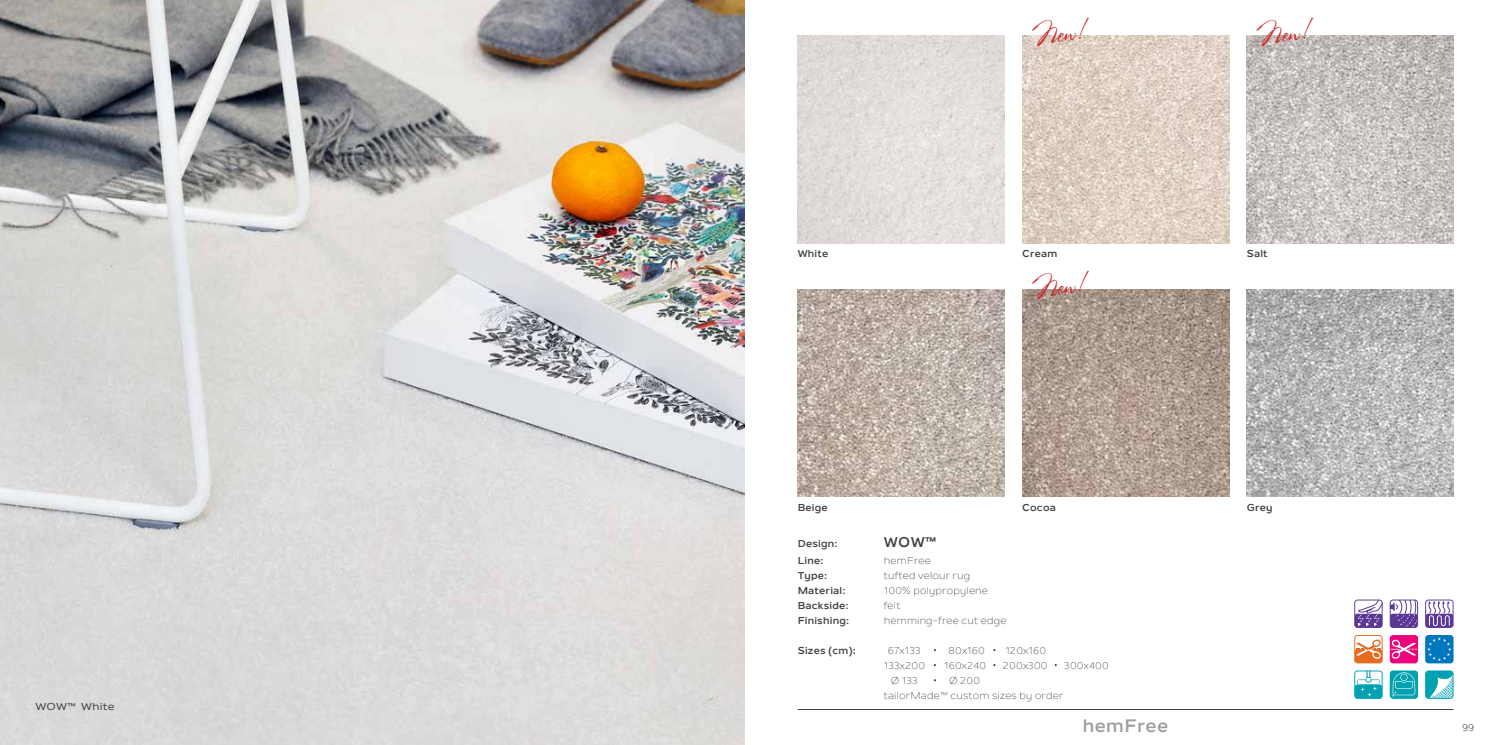
<style>
.page{position:relative;width:1489px;height:745px;background:#fff}
.page>*{position:absolute;margin:0;border:0;box-sizing:border-box;transform-origin:0 0}
.t1{font:25px "Stephanie Marie JF Pro";color:#cb2e31}
.t2{font:700 17.5px "Nolan";letter-spacing:.02em;color:#9d9fa2}
.t3{font:700 13.75px "Nolan";color:#414042}
.t4{font:9.75px/15px "Nolan";letter-spacing:.02em;color:#414042}
.t5{font:700 9.75px/15px "Nolan";letter-spacing:.02em;color:#414042}
.t6{font:500 9.75px "Nolan";letter-spacing:.02em;color:#414042;scale:1.1 1}
.t7{font:9.75px "Nolan";color:#000}
</style>
<div class="page">
<img style="left:1246px;top:35px;width:207px;height:208px">
<img style="left:797px;top:35px;width:207px;height:208px">
<svg style="left:1354px;top:670px;width:28px;height:28px"></svg>
<svg style="left:1389px;top:635px;width:28px;height:28px"></svg>
<svg style="left:1354px;top:635px;width:28px;height:28px"></svg>
<svg style="left:1389px;top:599px;width:28px;height:28px"></svg>
<svg style="left:1425px;top:599px;width:28px;height:28px"></svg>
<svg style="left:1354px;top:599px;width:29px;height:28px"></svg>
<svg style="left:1389px;top:670px;width:28px;height:28px"></svg>
<svg style="left:1425px;top:635px;width:28px;height:28px"></svg>
<svg style="left:1425px;top:670px;width:28px;height:28px"></svg>
<hr style="left:797px;top:708px;width:656px;height:1px;background:#414042">
<img style="left:0;top:0;width:744px;height:744px">
<img style="left:797px;top:289px;width:207px;height:207px">
<img style="left:1022px;top:35px;width:206px;height:208px">
<img style="left:1246px;top:289px;width:207px;height:207px">
<img style="left:1022px;top:289px;width:206px;height:207px">
<p class="t6" style="left:35px;top:699px;width:73px">WOW™ White</p>
<h1 class="t1" style="left:1030px;top:23px;width:52px;rotate:-9deg">New!</h1>
<h1 class="t1" style="left:1254px;top:23px;width:52px;rotate:-9deg">New!</h1>
<p class="t5" style="left:797px;top:246px;width:32px">White</p>
<p class="t5" style="left:1022px;top:246px;width:37px">Cream</p>
<h1 class="t1" style="left:1030px;top:276px;width:52px;rotate:-9deg">New!</h1>
<p class="t5" style="left:1246px;top:246px;width:22px">Salt</p>
<p class="t5" style="left:797px;top:500px;width:32px">Beige</p>
<p class="t5" style="left:1022px;top:500px;width:35px">Cocoa</p>
<p class="t5" style="left:797px;top:536px;width:42px">Design:</p>
<h3 class="t3" style="left:883px;top:534px;width:54px">WOW™</h3>
<p class="t4" style="left:883px;top:552px;width:124px">hemFree<br>tufted velour rug<br>100% polypropylene felt<br>hemming-free cut edge</p>
<p class="t4" style="left:888px;top:642px;width:34px">67x133</p>
<p class="t4" style="left:948px;top:642px;width:38px">80x160</p>
<p class="t4" style="left:1005px;top:642px;width:42px">120x160</p>
<p class="t4" style="left:883px;top:657px;width:43px">133x200</p>
<p class="t4" style="left:944px;top:657px;width:44px">160x240</p>
<p class="t4" style="left:1002px;top:657px;width:46px">200x300</p>
<p class="t4" style="left:1064px;top:657px;width:46px">300x400</p>
<p class="t4" style="left:890px;top:672px;width:28px">Ø 133</p>
<p class="t5" style="left:797px;top:552px;width:53px">Line:<br>Type:<br>Material:<br>Backside:<br>Finishing:</p>
<p class="t5" style="left:797px;top:642px;width:60px">Sizes (cm):</p>
<p class="t4" style="left:883px;top:672px;width:181px;text-indent:65px">Ø 200<br>tailorMade™ custom sizes by order</p>
<h2 class="t2" style="left:1082px;top:715px;width:87px">hemFree</h2>
<p class="t5" style="left:1246px;top:500px;width:27px">Grey</p>
<p class="t7" style="left:1462px;top:721px;width:14px">99</p>
</div>
